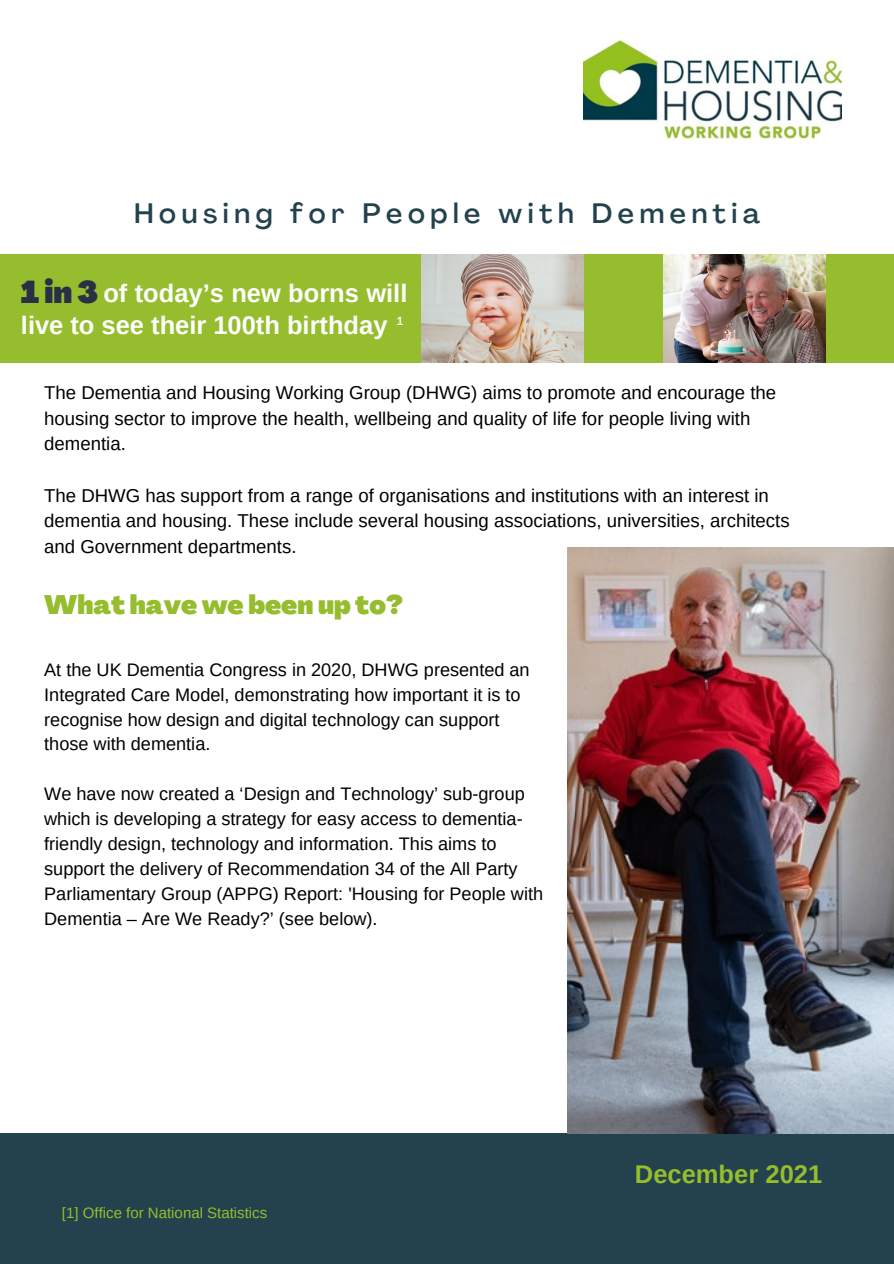
<style>
.page{position:relative;width:894px;height:1264px;background:#fff}
.page>*{position:absolute;margin:0;border:0;box-sizing:border-box;transform-origin:0 0}
.t1{font:900 31.05px "Agrandir";color:#293045}
.t2{font:500 27.75px "Agrandir";letter-spacing:.2em;color:#23424d}
.t3{font:900 26.25px "Agrandir";color:#96bd2d}
.t4{font:700 25.5px/31.5px "Arimo";color:#fff}
.t5{font:700 25.5px "Arimo";color:#96bd2d}
.t6{font:18.6px/25.5px "Arimo";color:#000}
.t7{font:18.15px/24.9px "Arimo";color:#000}
.t8{font:15px "Arimo";color:#96bd2d}
.t9{font:500 11.7px "Agrandir";color:#fff}
</style>
<div class="page">
<div style="left:0;top:254px;width:893px;height:108px;background:#96bd2d"></div>
<div style="left:0;top:1133px;width:893px;height:130px;background:#23424d"></div>
<img style="left:421px;top:254px;width:162px;height:108px">
<img style="left:663px;top:254px;width:162px;height:108px">
<img style="left:583px;top:40px;width:258px;height:99px">
<img style="left:567px;top:547px;width:326px;height:586px">
<p class="t2" style="left:134px;top:202px;width:627px">Housing for People with Dementia</p>
<p class="t1" style="left:21px;top:280px;width:79px">1in3</p>
<p class="t4" style="left:21px;top:278px;width:388px;text-indent:82px">of today’s new borns will live to see their 100th birthday</p>
<p class="t9" style="left:397px;top:316px;width:7px">1</p>
<p class="t6" style="left:44px;top:380px;width:733px">The Dementia and Housing Working Group (DHWG) aims to promote and encourage the housing sector to improve the health, wellbeing and quality of life for people living with dementia.</p>
<p class="t6" style="left:44px;top:482px;width:746px">The DHWG has support from a range of organisations and institutions with an interest in dementia and housing. These include several housing associations, universities, architects and Government departments.</p>
<p class="t3" style="left:44px;top:594px;width:360px">What have we been up to?</p>
<p class="t7" style="left:44px;top:657px;width:487px">At the UK Dementia Congress in 2020, DHWG presented an</p>
<p class="t7" style="left:44px;top:682px;width:478px">Integrated Care Model, demonstrating how important it is to</p>
<p class="t7" style="left:44px;top:706px;width:457px">recognise how design and digital technology can support</p>
<p class="t7" style="left:44px;top:731px;width:168px">those with dementia.</p>
<p class="t7" style="left:44px;top:781px;width:500px">We have now created a ‘Design and Technology’ sub-group which is developing a strategy for easy access to dementia&shy;friendly design, technology and information. This aims to support the delivery of Recommendation 34 of the All Party Parliamentary Group (APPG) Report: 'Housing for People with Dementia – Are We Ready?’ (see below).</p>
<p class="t8" style="left:62px;top:1204px;width:207px">[1] Office for National Statistics</p>
<p class="t5" style="left:634px;top:1160px;width:189px">December 2021</p>
</div>
